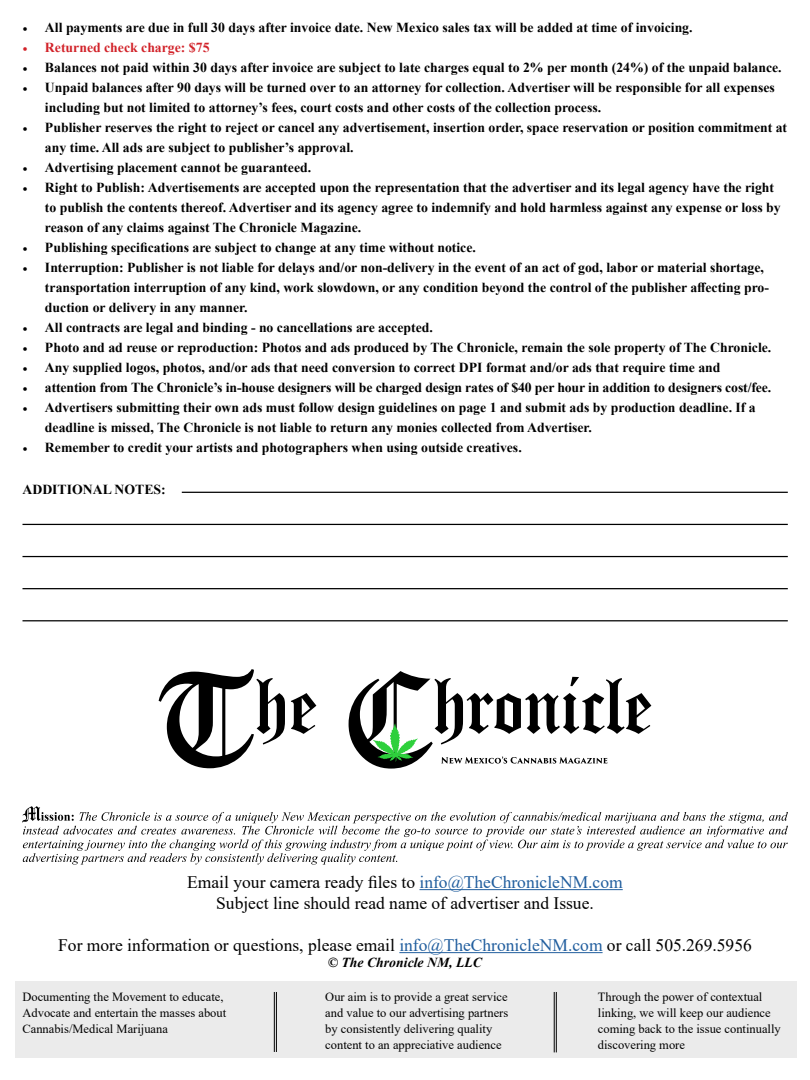
<style>
.page{position:relative;width:810px;height:1080px;background:#fff}
.page>*{position:absolute;margin:0;border:0;box-sizing:border-box;transform-origin:0 0}
.t1{font:17.5px/21px "Times New Roman";color:#000;text-align:center}
.t2{font:700 13.75px/20px "Times New Roman";color:#000}
.t3{font:700 13.75px "Times New Roman";color:#d2232a}
.t4{font:italic 700 13.75px "Times New Roman";color:#000}
.t5{font:12.5px/16.2px "Times New Roman";color:#000}
.s1{font-family:"Minion Pro";font-weight:400}
.s2{color:#215e9e}
</style>
<div class="page">
<div style="left:15px;top:981px;width:782px;height:77px;background:#ebebeb"></div>
<hr style="left:276px;top:992px;width:1px;height:60px;background:#000">
<hr style="left:274px;top:992px;width:1px;height:60px;background:#000">
<hr style="left:556px;top:992px;width:1px;height:60px;background:#000">
<hr style="left:554px;top:992px;width:1px;height:60px;background:#000">
<hr style="left:420px;top:889px;width:203px;height:1px;background:#215e9e">
<hr style="left:399px;top:952px;width:204px;height:1px;background:#215e9e">
<svg style="left:22px;top:806px;width:766px;height:59px"></svg>
<svg style="left:159px;top:669px;width:492px;height:100px"></svg>
<svg style="left:373px;top:723px;width:45px;height:39px"></svg>
<svg style="left:441px;top:757px;width:166px;height:7px"></svg>
<hr style="left:182px;top:492px;width:606px;height:1px;background:#000">
<hr style="left:22px;top:524px;width:766px;height:1px;background:#000">
<hr style="left:22px;top:556px;width:766px;height:1px;background:#000">
<hr style="left:22px;top:588px;width:766px;height:1px;background:#000">
<hr style="left:22px;top:620px;width:766px;height:1px;background:#000">
<p class="t2" style="left:22px;top:17px;width:672px"><span class="s1">•</span> All payments are due in full 30 days after invoice date. New Mexico sales tax will be added at time of invoicing.</p>
<p class="t3" style="left:22px;top:37px;width:189px"><span class="s1">•</span> Returned check charge: $75</p>
<p class="t2" style="left:22px;top:57px;width:761px"><span class="s1">•</span> Balances not paid within 30 days after invoice are subject to late charges equal to 2% per month (24%) of the unpaid balance.</p>
<p class="t2" style="left:45px;top:77px;width:731px;text-indent:-22px"><span class="s1">•</span> Unpaid balances after 90 days will be turned over to an attorney for collection. Advertiser will be responsible for all expenses including but not limited to attorney’s fees, court costs and other costs of the collection process.</p>
<p class="t2" style="left:45px;top:117px;width:744px;text-indent:-22px"><span class="s1">•</span> Publisher reserves the right to reject or cancel any advertisement, insertion order, space reservation or position commitment at any time. All ads are subject to publisher’s approval.</p>
<p class="t2" style="left:22px;top:157px;width:290px"><span class="s1">•</span> Advertising placement cannot be guaranteed.</p>
<p class="t2" style="left:45px;top:177px;width:737px;text-indent:-22px"><span class="s1">•</span> Right to Publish: Advertisements are accepted upon the representation that the advertiser and its legal agency have the right to publish the contents thereof. Advertiser and its agency agree to indemnify and hold harmless against any expense or loss by reason of any claims against The Chronicle Magazine.</p>
<p class="t2" style="left:22px;top:237px;width:455px"><span class="s1">•</span> Publishing specifications are subject to change at any time without notice.</p>
<p class="t2" style="left:45px;top:257px;width:726px;text-indent:-22px"><span class="s1">•</span> Interruption: Publisher is not liable for delays and/or non-delivery in the event of an act of god, labor or material shortage, transportation interruption of any kind, work slowdown, or any condition beyond the control of the publisher affecting pro&shy;duction or delivery in any manner.</p>
<p class="t2" style="left:22px;top:317px;width:412px"><span class="s1">•</span> All contracts are legal and binding - no cancellations are accepted.</p>
<p class="t2" style="left:22px;top:337px;width:750px"><span class="s1">•</span> Photo and ad reuse or reproduction: Photos and ads produced by The Chronicle, remain the sole property of The Chronicle.</p>
<p class="t2" style="left:22px;top:357px;width:700px"><span class="s1">•</span> Any supplied logos, photos, and/or ads that need conversion to correct DPI format and/or ads that require time and</p>
<p class="t2" style="left:22px;top:377px;width:750px"><span class="s1">•</span> attention from The Chronicle’s in-house designers will be charged design rates of $40 per hour in addition to designers cost/fee.</p>
<p class="t2" style="left:45px;top:397px;width:712px;text-indent:-22px"><span class="s1">•</span> Advertisers submitting their own ads must follow design guidelines on page 1 and submit ads by production deadline. If a deadline is missed, The Chronicle is not liable to return any monies collected from Advertiser.</p>
<p class="t2" style="left:22px;top:437px;width:501px"><span class="s1">•</span> Remember to credit your artists and photographers when using outside creatives.</p>
<p class="t2" style="left:22px;top:479px;width:145px">ADDITIONAL NOTES:</p>
<p class="t1" style="left:187px;top:871px;width:437px">Email your camera ready files to <span class="s2">info@TheChronicleNM.com<br></span>Subject line should read name of advertiser and Issue.</p>
<p class="t1" style="left:58px;top:934px;width:695px">For more information or questions, please email <span class="s2">info@TheChronicleNM.com</span> or call 505.269.5956</p>
<p class="t4" style="left:328px;top:953px;width:156px">© The Chronicle NM, LLC</p>
<p class="t5" style="left:22px;top:988px;width:205px">Documenting the Movement to educate,<br>Advocate and entertain the masses about<br>Cannabis/Medical Marijuana</p>
<p class="t5" style="left:325px;top:988px;width:184px">Our aim is to provide a great service and value to our advertising partners by consistently delivering quality content to an appreciative audience</p>
<p class="t5" style="left:598px;top:988px;width:184px">Through the power of contextual linking, we will keep our audience coming back to the issue continually discovering more</p>
</div>
